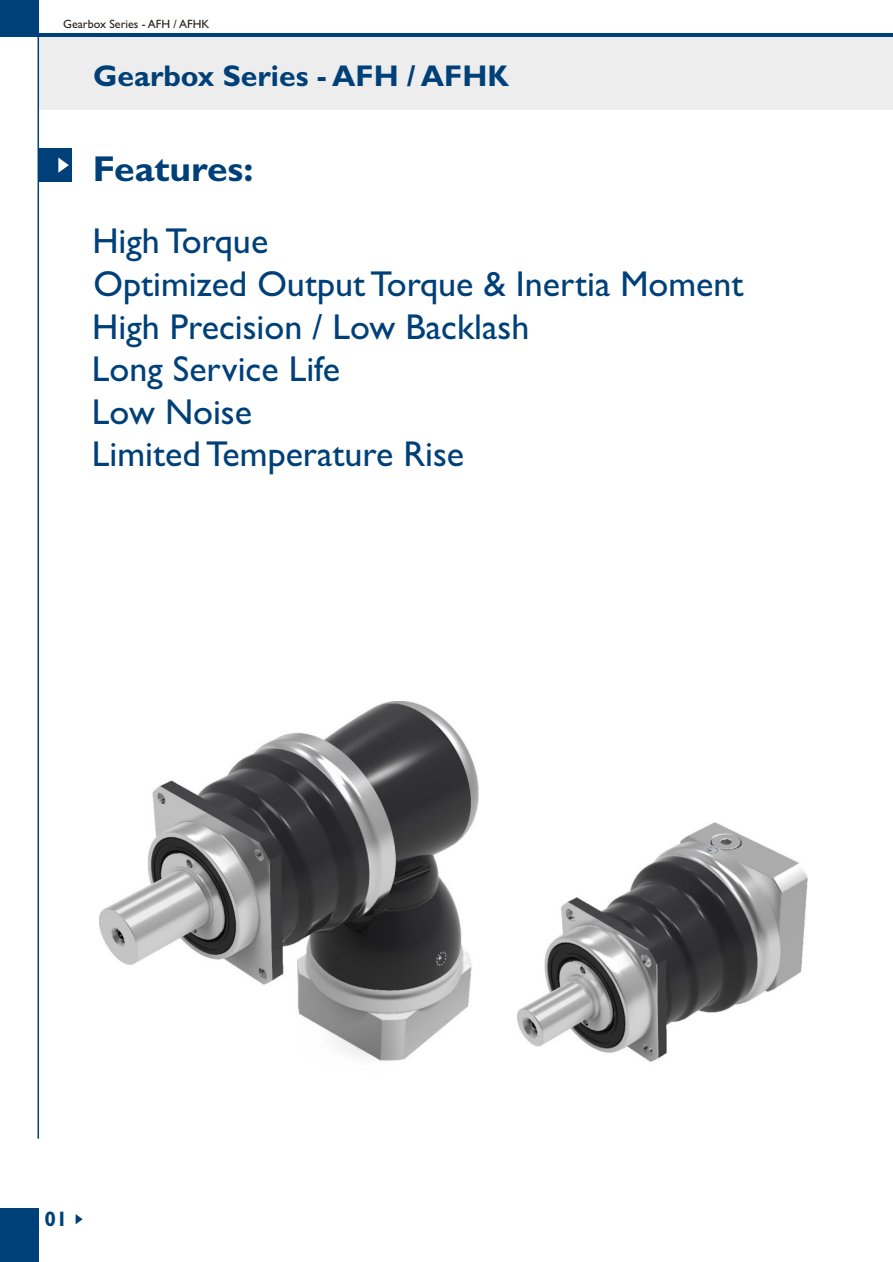
<style>
.page{position:relative;width:893px;height:1262px;background:#fff}
.page>*{position:absolute;margin:0;border:0;box-sizing:border-box;transform-origin:0 0}
.t1{font:36px/42.6px "Gill Sans";color:#004078}
.t2{font:700 36px "Gill Sans";color:#004078}
.t3{font:700 30px "Gill Sans";color:#004078}
.t4{font:700 21px "Gill Sans";color:#004078}
.t5{font:12px "Gill Sans";color:#261f1c}
</style>
<div class="page">
<div style="left:39px;top:37px;width:854px;height:72px;background:#ededed"></div>
<hr style="left:38px;top:0;width:1px;height:1138px;background:#004078">
<div style="left:0;top:1208px;width:38px;height:54px;background:#004078"></div>
<svg style="left:76px;top:1214px;width:7px;height:10px"></svg>
<hr style="left:0;top:34px;width:893px;height:3px;background:#004078">
<div style="left:0;top:0;width:38px;height:37px;background:#004078"></div>
<div style="left:38px;top:148px;width:34px;height:34px;background:#004078"></div>
<svg style="left:58px;top:158px;width:11px;height:15px"></svg>
<img style="left:517px;top:822px;width:291px;height:240px">
<img style="left:99px;top:701px;width:379px;height:360px">
<p class="t5" style="left:63px;top:20px;width:148px">Gearbox Series - AFH / AFHK</p>
<p class="t3" style="left:93px;top:65px;width:417px">Gearbox Series - AFH / AFHK</p>
<p class="t2" style="left:93px;top:156px;width:162px">Features:</p>
<p class="t1" style="left:92px;top:224px;width:653px">High Torque<br>Optimized Output Torque &amp; Inertia Moment<br>High Precision / Low Backlash<br>Long Service Life<br>Low Noise<br>Limited Temperature Rise</p>
<p class="t4" style="left:44px;top:1211px;width:25px">01</p>
</div>
